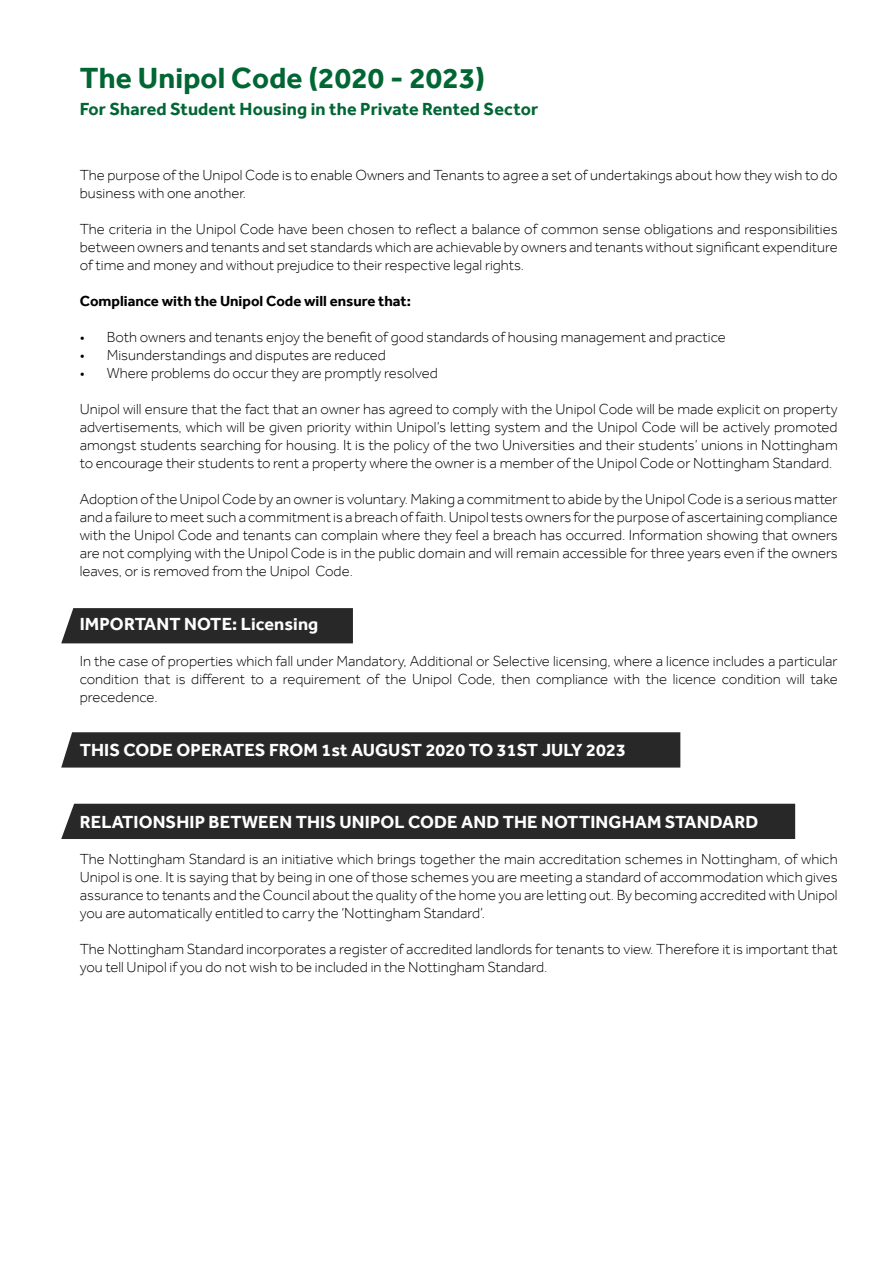
<style>
.page{position:relative;width:893px;height:1263px;background:#fff}
.page>*{position:absolute;margin:0;border:0;box-sizing:border-box;transform-origin:0 0}
.t1{font:700 30px "Effra";letter-spacing:.005em;color:#063}
.t2{font:700 18px "Effra";letter-spacing:.005em;color:#fff}
.t3{font:700 18px "Effra";letter-spacing:.005em;color:#063}
.t4{font:300 15px/18px "Effra";color:#000;text-align:justify}
.t5{font:700 15px "Effra";color:#000}
</style>
<div class="page">
<div style="left:61px;top:804px;width:734px;height:35px;background:#292829"></div>
<div style="left:61px;top:732px;width:619px;height:35px;background:#292829"></div>
<div style="left:61px;top:608px;width:292px;height:35px;background:#292829"></div>
<h1 class="t1" style="left:80px;top:60px;width:407px">The Unipol Code (2020 - 2023)</h1>
<p class="t3" style="left:80px;top:98px;width:460px">For Shared Student Housing in the Private Rented Sector</p>
<p class="t4" style="left:80px;top:166px;width:759px">The purpose of the Unipol Code is to enable Owners and Tenants to agree a set of undertakings about how they wish to do business with one another.</p>
<p class="t4" style="left:80px;top:220px;width:759px">The criteria in the Unipol Code have been chosen to reflect a balance of common sense obligations and responsibilities between owners and tenants and set standards which are achievable by owners and tenants without significant expenditure of time and money and without prejudice to their respective legal rights.</p>
<p class="t5" style="left:80px;top:292px;width:333px">Compliance with the Unipol Code will ensure that:</p>
<p class="t4" style="left:80px;top:328px;width:647px">• Both owners and tenants enjoy the benefit of good standards of housing management and practice</p>
<p class="t4" style="left:80px;top:346px;width:308px">• Misunderstandings and disputes are reduced</p>
<p class="t4" style="left:80px;top:364px;width:360px">• Where problems do occur they are promptly resolved</p>
<p class="t4" style="left:80px;top:400px;width:759px">Unipol will ensure that the fact that an owner has agreed to comply with the Unipol Code will be made explicit on property advertisements, which will be given priority within Unipol’s letting system and the Unipol Code will be actively promoted amongst students searching for housing. It is the policy of the two Universities and their students’ unions in Nottingham to encourage their students to rent a property where the owner is a member of the Unipol Code or Nottingham Standard.</p>
<p class="t4" style="left:80px;top:490px;width:759px">Adoption of the Unipol Code by an owner is voluntary. Making a commitment to abide by the Unipol Code is a serious matter and a failure to meet such a commitment is a breach of faith. Unipol tests owners for the purpose of ascertaining compliance with the Unipol Code and tenants can complain where they feel a breach has occurred. Information showing that owners are not complying with the Unipol Code is in the public domain and will remain accessible for three years even if the owners leaves, or is removed from the Unipol Code.</p>
<p class="t2" style="left:80px;top:613px;width:240px">IMPORTANT NOTE: Licensing</p>
<p class="t4" style="left:80px;top:652px;width:759px">In the case of properties which fall under Mandatory, Additional or Selective licensing, where a licence includes a particular condition that is different to a requirement of the Unipol Code, then compliance with the licence condition will take precedence.</p>
<p class="t2" style="left:80px;top:739px;width:548px">THIS CODE OPERATES FROM 1st AUGUST 2020 TO 31ST JULY 2023</p>
<p class="t2" style="left:80px;top:811px;width:680px">RELATIONSHIP BETWEEN THIS UNIPOL CODE AND THE NOTTINGHAM STANDARD</p>
<p class="t4" style="left:80px;top:850px;width:759px">The Nottingham Standard is an initiative which brings together the main accreditation schemes in Nottingham, of which Unipol is one. It is saying that by being in one of those schemes you are meeting a standard of accommodation which gives assurance to tenants and the Council about the quality of the home you are letting out. By becoming accredited with Unipol you are automatically entitled to carry the ‘Nottingham Standard’.</p>
<p class="t4" style="left:80px;top:940px;width:759px">The Nottingham Standard incorporates a register of accredited landlords for tenants to view. Therefore it is important that you tell Unipol if you do not wish to be included in the Nottingham Standard.</p>
</div>
